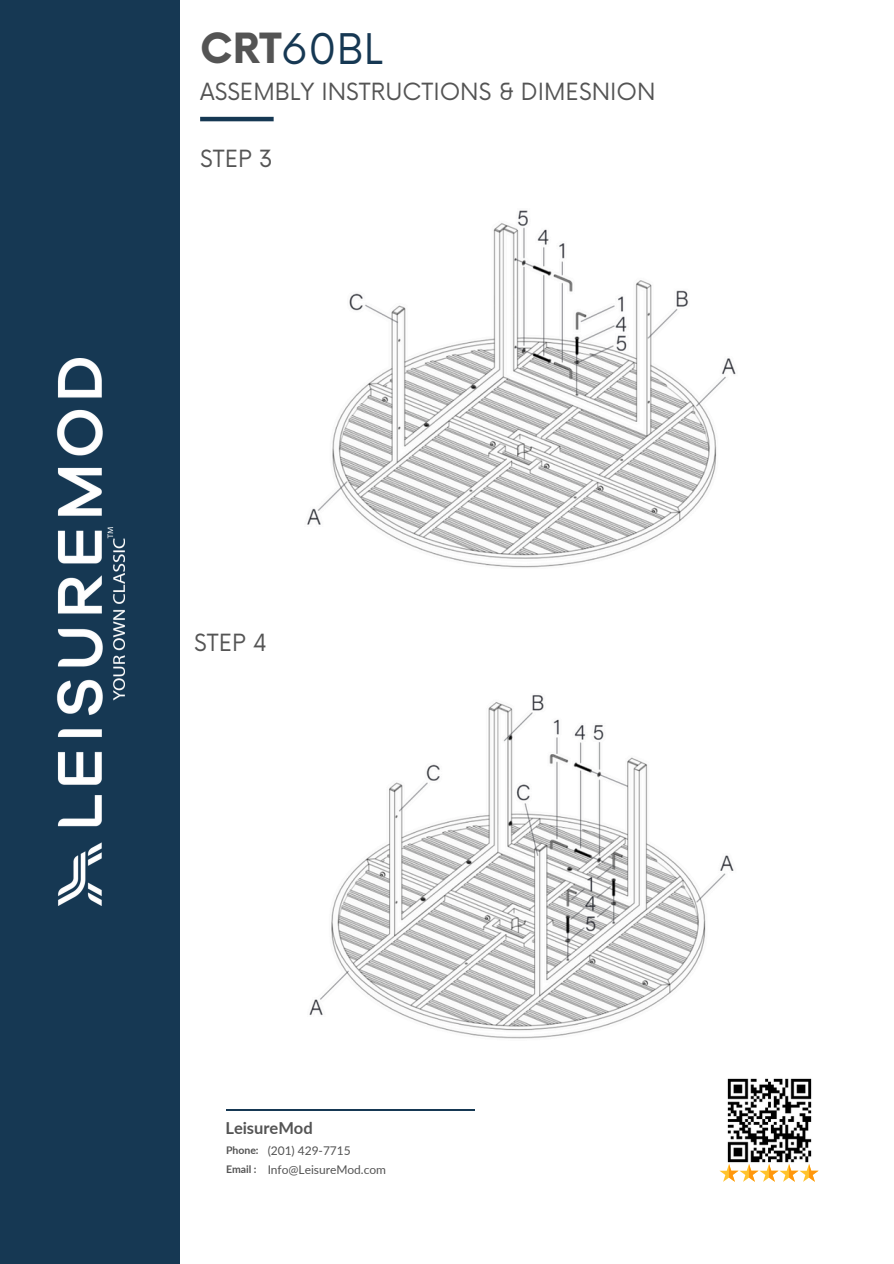
<style>
.page{position:relative;width:894px;height:1264px;background:#fff}
.page>*{position:absolute;margin:0;border:0;box-sizing:border-box;transform-origin:0 0}
.t1{font:41.1px "Now";color:#163853}
.t2{font:23.1px "Now";color:#545454}
.t3{font:700 16.5px "Lato";color:#545454}
.t4{font:12px "Lato";letter-spacing:-.005em;color:#545454}
.t5{font:700 10.5px "Lato";color:#545454}
.s1{font-weight:700;font-size:40.5px;color:#545454}
</style>
<div class="page">
<div style="left:0;top:0;width:180px;height:1263px;background:#163853"></div>
<hr style="left:200px;top:117px;width:73px;height:4px;background:#163853">
<hr style="left:226px;top:1109px;width:248px;height:1px;background:#163853">
<img style="left:57px;top:358px;width:68px;height:547px">
<img style="left:727px;top:1078px;width:85px;height:85px">
<svg style="left:719px;top:1164px;width:99px;height:17px"></svg>
<img style="left:307px;top:210px;width:429px;height:358px">
<img style="left:309px;top:695px;width:425px;height:344px">
<h5 class="t1" style="left:200px;top:26px;width:184px"><span class="s1">CRT</span>60BL</h5>
<h3 class="t2" style="left:200px;top:79px;width:457px">ASSEMBLY INSTRUCTIONS &amp; DIMESNION</h3>
<p class="t2" style="left:200px;top:145px;width:74px">STEP 3</p>
<p class="t2" style="left:194px;top:629px;width:74px">STEP 4</p>
<p class="t3" style="left:225px;top:1117px;width:89px">LeisureMod</p>
<h4 class="t5" style="left:226px;top:1143px;width:34px">Phone:</h4>
<h5 class="t5" style="left:226px;top:1162px;width:32px">Email :</h5>
<p class="t4" style="left:267px;top:1142px;width:85px">(201) 429-7715</p>
<h3 class="t4" style="left:267px;top:1161px;width:120px">Info@LeisureMod.com</h3>
</div>
